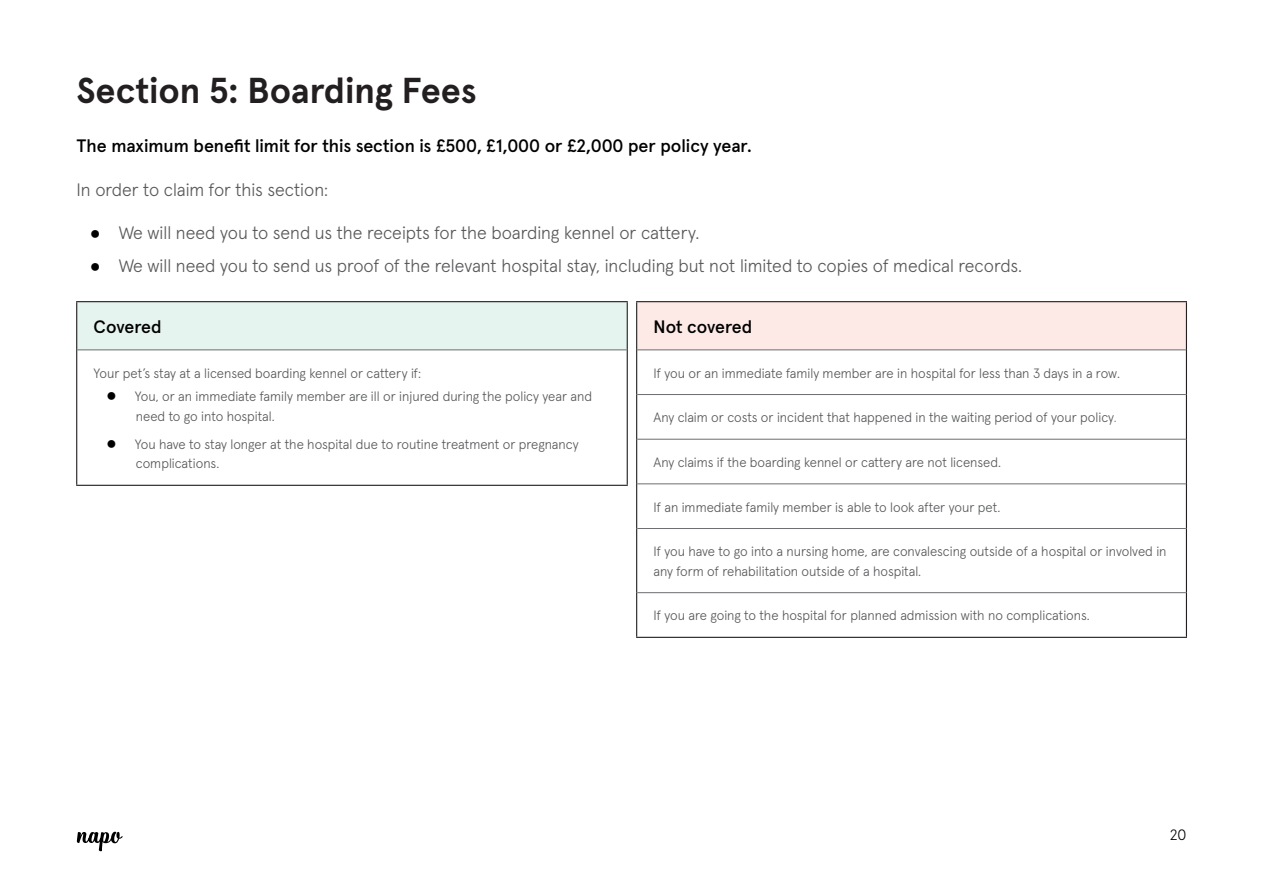
<style>
.page{position:relative;width:1263px;height:893px;background:#fff}
.page>*{position:absolute;margin:0;border:0;box-sizing:border-box;transform-origin:0 0}
.t1{font:700 36px "Apercu Pro";color:#231f20}
.t2{font:300 18px "Apercu Pro";color:#57585a}
.t3{font:500 18px "Apercu Pro";color:#000}
.t4{font:300 15px "Apercu Pro";color:#000}
.t5{font:300 13.5px/19.5px "Apercu Pro";color:#57585a}
.s1{font-family:"Arial";font-weight:400;color:#000}
.s2{font-family:"Arial";font-weight:400;font-size:18px;color:#000}
.s3{color:#d95842}
</style>
<div class="page">
<svg style="left:77px;top:831px;width:46px;height:21px"></svg>
<div style="left:637px;top:302px;width:549px;height:48px;background:#fde9e6"></div>
<hr style="left:636px;top:301px;width:551px;height:1px;background:#231f20">
<hr style="left:636px;top:302px;width:1px;height:48px;background:#231f20">
<hr style="left:1186px;top:302px;width:1px;height:48px;background:#231f20">
<hr style="left:636px;top:350px;width:1px;height:45px;background:#231f20">
<hr style="left:1186px;top:350px;width:1px;height:45px;background:#231f20">
<hr style="left:636px;top:395px;width:1px;height:44px;background:#231f20">
<hr style="left:1186px;top:395px;width:1px;height:44px;background:#231f20">
<hr style="left:636px;top:439px;width:1px;height:45px;background:#231f20">
<hr style="left:1186px;top:439px;width:1px;height:45px;background:#231f20">
<hr style="left:636px;top:484px;width:1px;height:44px;background:#231f20">
<hr style="left:1186px;top:484px;width:1px;height:44px;background:#231f20">
<hr style="left:636px;top:528px;width:1px;height:65px;background:#231f20">
<hr style="left:1186px;top:528px;width:1px;height:65px;background:#231f20">
<hr style="left:636px;top:593px;width:1px;height:44px;background:#231f20">
<hr style="left:1186px;top:593px;width:1px;height:44px;background:#231f20">
<hr style="left:636px;top:637px;width:551px;height:1px;background:#231f20">
<hr style="left:637px;top:349px;width:549px;height:1px;background:#6c6d70">
<hr style="left:637px;top:394px;width:549px;height:1px;background:#6c6d70">
<hr style="left:637px;top:439px;width:549px;height:1px;background:#6c6d70">
<hr style="left:637px;top:483px;width:549px;height:1px;background:#6c6d70">
<hr style="left:637px;top:528px;width:549px;height:1px;background:#6c6d70">
<hr style="left:637px;top:592px;width:549px;height:1px;background:#6c6d70">
<div style="left:77px;top:302px;width:550px;height:48px;background:#e5f4ee"></div>
<hr style="left:76px;top:301px;width:552px;height:1px;background:#231f20">
<hr style="left:76px;top:302px;width:1px;height:48px;background:#231f20">
<hr style="left:627px;top:302px;width:1px;height:48px;background:#231f20">
<hr style="left:76px;top:350px;width:1px;height:135px;background:#231f20">
<hr style="left:627px;top:350px;width:1px;height:135px;background:#231f20">
<hr style="left:76px;top:485px;width:552px;height:1px;background:#231f20">
<hr style="left:77px;top:349px;width:550px;height:1px;background:#6c6d70">
<p class="t1" style="left:77px;top:63px;width:402px">Section 5: Boarding Fees</p>
<p class="t3" style="left:77px;top:132px;width:677px">The maximum benefit limit for this section is £500, £1,000 or £2,000 per policy year.</p>
<p class="t2" style="left:77px;top:176px;width:253px">In order to claim for this section:</p>
<p class="t2" style="left:90px;top:219px;width:611px"><span class="s1">●</span> We will need you to send us the receipts for the boarding kennel or cattery.</p>
<p class="t2" style="left:90px;top:252px;width:934px"><span class="s1">●</span> We will need you to send us proof of the relevant hospital stay, including but not limited to copies of medical records.</p>
<p class="t3" style="left:94px;top:313px;width:70px">Covered</p>
<p class="t5" style="left:94px;top:362px;width:329px">Your pet’s stay at a licensed boarding kennel or cattery if:</p>
<p class="t5" style="left:136px;top:386px;width:458px;text-indent:-30px"><span class="s2">●</span> You, or an immediate family member are ill or injured during the policy year and need to go into hospital.</p>
<p class="t5" style="left:136px;top:433px;width:444px;text-indent:-30px"><span class="s2">●</span> You have to stay longer at the hospital due to routine treatment or pregnancy complications.</p>
<p class="t3" style="left:653px;top:313px;width:100px">Not covered</p>
<p class="t5" style="left:653px;top:362px;width:468px">If you or an immediate family member are in hospital for less than 3 days in a row.</p>
<p class="t5" style="left:653px;top:407px;width:465px">Any claim or costs or incident that happened in the waiting period of your policy<span class="s3">.</span></p>
<p class="t5" style="left:653px;top:451px;width:349px">Any claims if the boarding kennel or cattery are not licensed.</p>
<p class="t5" style="left:653px;top:496px;width:348px">If an immediate family member is able to look after your pet.</p>
<p class="t5" style="left:653px;top:541px;width:514px">If you have to go into a nursing home, are convalescing outside of a hospital or involved in any form of rehabilitation outside of a hospital.</p>
<p class="t5" style="left:653px;top:605px;width:438px">If you are going to the hospital for planned admission with no complications.</p>
<p class="t4" style="left:1170px;top:823px;width:18px">20</p>
</div>
